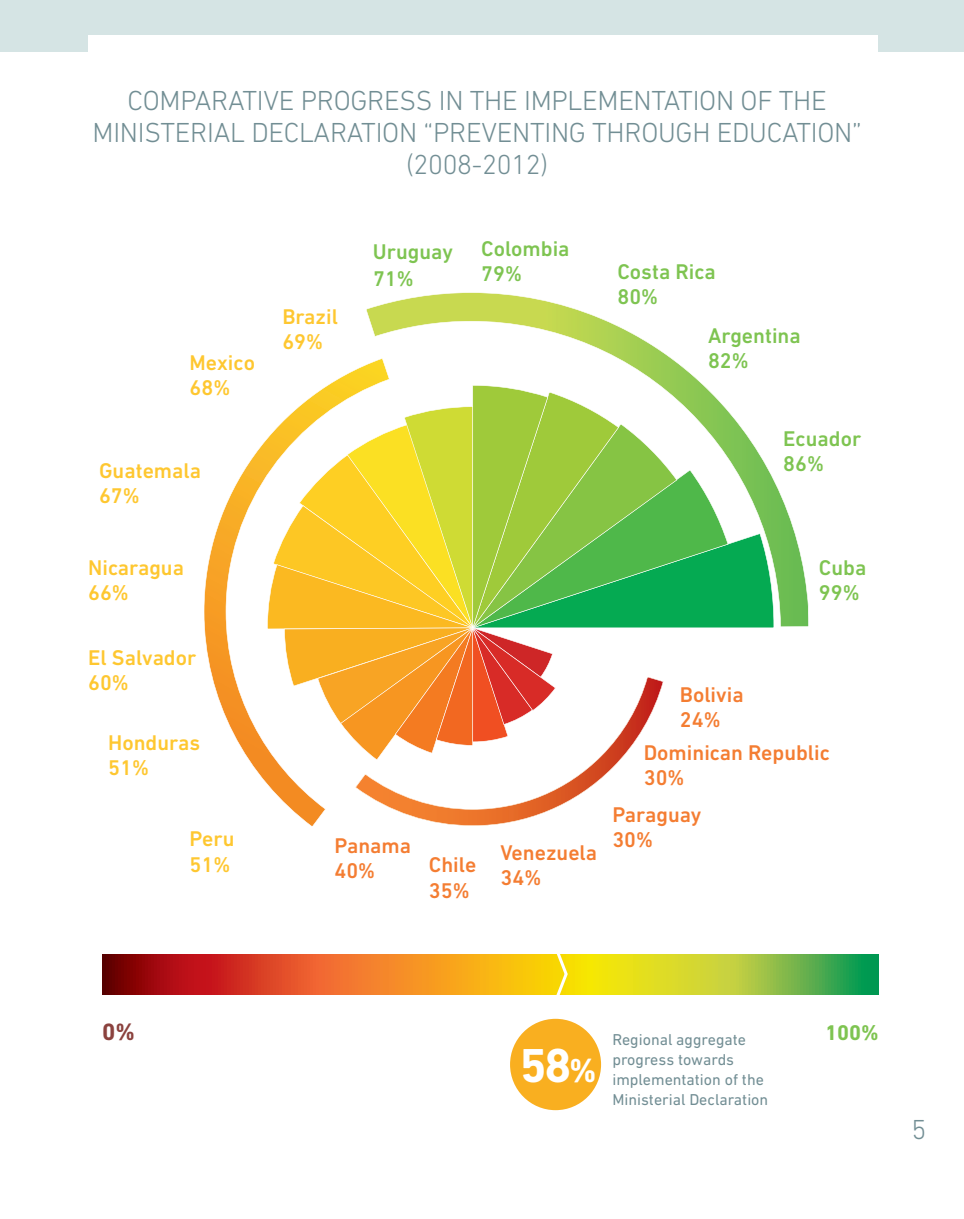
<style>
.page{position:relative;width:964px;height:1219px;background:#fff}
.page>*{position:absolute;margin:0;border:0;box-sizing:border-box;transform-origin:0 0}
.t1{font:700 48.4px "DIN Next LT Pro";color:#fff}
.t2{font:300 28px/32px "DIN Next LT Pro";letter-spacing:-.01em;color:#728e94;text-align:center}
.t3{font:700 24px "DIN Next LT Pro";color:#8b423e}
.t4{font:500 21.6px/25.2px "DIN Next LT Pro";color:#fec730}
.t5{font:500 21.6px/25.2px "DIN Next LT Pro";color:#f47d32}
.t6{font:500 21.6px/25.2px "DIN Next LT Pro";color:#7ec451}
.t7{font:700 21.6px "DIN Next LT Pro";color:#7ec451}
.t8{font:16px/20px "DIN Next LT Pro";color:#728e94}
.s1{font-size:33.8px}
</style>
<div class="page">
<div style="left:0;top:0;width:964px;height:51px;background:#d5e4e4"></div>
<svg style="left:102px;top:955px;width:777px;height:40px;background:#c48c25"></svg>
<div style="left:88px;top:35px;width:790px;height:30px;background:#fff"></div>
<svg style="left:366px;top:292px;width:443px;height:335px"></svg>
<svg style="left:204px;top:358px;width:186px;height:469px"></svg>
<svg style="left:267px;top:385px;width:507px;height:441px"></svg>
<div style="left:510px;top:1019px;width:91px;height:91px;background:#f9af20;border-radius:50%"></div>
<svg style="left:554px;top:954px;width:15px;height:41px"></svg>
<p class="t2" style="left:92px;top:84px;width:771px">COMPARATIVE PROGRESS IN THE IMPLEMENTATION OF THE<br>MINISTERIAL DECLARATION “PREVENTING THROUGH EDUCATION” (2008-2012)</p>
<p class="t4" style="left:190px;top:350px;width:67px">Mexico<br>68%</p>
<p class="t4" style="left:99px;top:458px;width:104px">Guatemala<br>67%</p>
<p class="t4" style="left:88px;top:555px;width:97px">Nicaragua<br>66%</p>
<p class="t4" style="left:88px;top:645px;width:110px">El Salvador<br>60%</p>
<p class="t4" style="left:108px;top:730px;width:93px">Honduras<br>51%</p>
<p class="t4" style="left:190px;top:826px;width:46px">Peru<br>51%</p>
<p class="t4" style="left:282px;top:304px;width:57px">Brazil<br>69%</p>
<p class="t6" style="left:373px;top:239px;width:81px">Uruguay</p>
<p class="t6" style="left:373px;top:266px;width:42px">71%</p>
<p class="t6" style="left:481px;top:236px;width:90px">Colombia<br>79%</p>
<p class="t6" style="left:617px;top:259px;width:100px">Costa Rica<br>80%</p>
<p class="t6" style="left:708px;top:323px;width:94px">Argentina<br>82%</p>
<p class="t6" style="left:783px;top:426px;width:80px">Ecuador<br>86%</p>
<p class="t6" style="left:819px;top:555px;width:49px">Cuba<br>99%</p>
<p class="t5" style="left:334px;top:833px;width:78px">Panama<br>40%</p>
<p class="t5" style="left:429px;top:852px;width:49px">Chile<br>35%</p>
<p class="t5" style="left:501px;top:840px;width:98px">Venezuela<br>34%</p>
<p class="t5" style="left:680px;top:682px;width:65px">Bolivia<br>24%</p>
<p class="t5" style="left:644px;top:740px;width:188px">Dominican Republic<br>30%</p>
<p class="t5" style="left:612px;top:802px;width:91px">Paraguay<br>30%</p>
<p class="t3" style="left:102px;top:1018px;width:34px">0%</p>
<p class="t7" style="left:825px;top:1020px;width:55px">100%</p>
<p class="t8" style="left:612px;top:1030px;width:157px">Regional aggregate progress towards implementation of the<br>Ministerial Declaration</p>
<h1 class="t1" style="left:520px;top:1037px;width:78px">58<span class="s1">%</span></h1>
<p class="t2" style="left:911px;top:1113px;width:16px">5</p>
</div>
